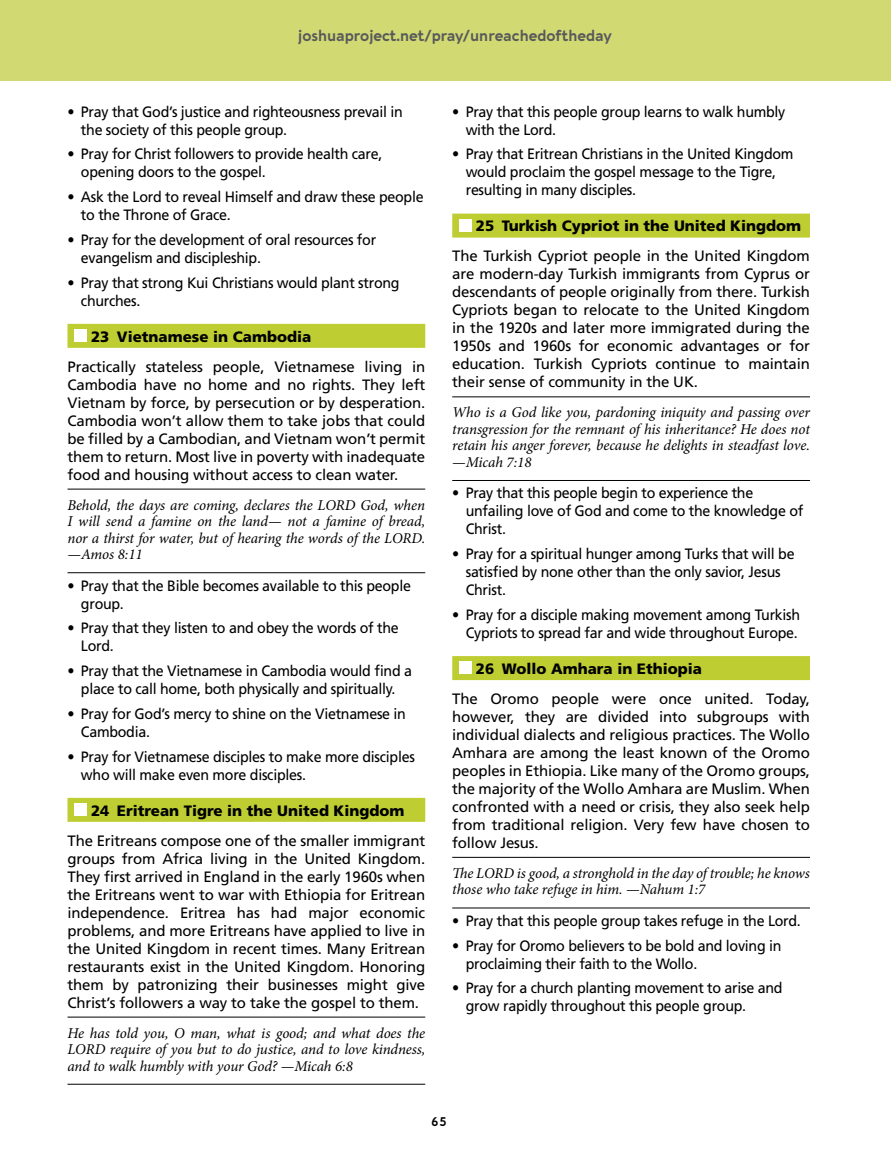
<style>
.page{position:relative;width:891px;height:1161px;background:#fff}
.page>*{position:absolute;margin:0;border:0;box-sizing:border-box;transform-origin:0 0}
.t1{font:15px/18px "Frutiger LT Std";letter-spacing:-.02em;color:#000;text-align:justify}
.t2{font:15px/18px "Frutiger LT Std";letter-spacing:-.02em;color:#000;scale:.95 1}
.t3{font:italic 15px/16.5px "Minion Pro";letter-spacing:-.01em;color:#000;text-align:justify}
.t4{font:900 15px "Frutiger LT Std";color:#000}
.t5{font:700 15px "Aquawax Pro";color:#58595b}
.t6{font:700 12px "Aquawax Pro";color:#000}
</style>
<div class="page">
<div style="left:68px;top:324px;width:357px;height:24px;background:#becd31"></div>
<hr style="left:68px;top:489px;width:357px;height:1px;background:#000">
<hr style="left:68px;top:572px;width:357px;height:1px;background:#000">
<div style="left:68px;top:798px;width:357px;height:24px;background:#becd31"></div>
<hr style="left:68px;top:1017px;width:357px;height:1px;background:#000">
<hr style="left:68px;top:1084px;width:357px;height:1px;background:#000">
<div style="left:74px;top:329px;width:13px;height:13px;background:#fff"></div>
<div style="left:74px;top:803px;width:13px;height:13px;background:#fff"></div>
<div style="left:452px;top:214px;width:358px;height:24px;background:#becd31"></div>
<hr style="left:452px;top:397px;width:358px;height:1px;background:#000">
<hr style="left:452px;top:480px;width:358px;height:1px;background:#000">
<div style="left:452px;top:656px;width:358px;height:24px;background:#becd31"></div>
<hr style="left:452px;top:857px;width:358px;height:1px;background:#000">
<hr style="left:452px;top:908px;width:358px;height:1px;background:#000">
<div style="left:459px;top:219px;width:12px;height:12px;background:#fff"></div>
<div style="left:459px;top:662px;width:12px;height:12px;background:#fff"></div>
<div style="left:0;top:0;width:891px;height:81px;background:#d1d972"></div>
<p class="t5" style="left:298px;top:24px;width:315px">joshuaproject.net/pray/unreachedoftheday</p>
<p class="t2" style="left:81px;top:102px;width:340px;text-indent:-13px">• Pray that God’s justice and righteousness prevail in the society of this people group.</p>
<p class="t2" style="left:81px;top:145px;width:319px;text-indent:-13px">• Pray for Christ followers to provide health care, opening doors to the gospel.</p>
<p class="t2" style="left:81px;top:188px;width:362px;text-indent:-13px">• Ask the Lord to reveal Himself and draw these people to the Throne of Grace.</p>
<p class="t2" style="left:81px;top:231px;width:312px;text-indent:-13px">• Pray for the development of oral resources for evangelism and discipleship.</p>
<p class="t2" style="left:81px;top:273px;width:337px;text-indent:-13px">• Pray that strong Kui Christians would plant strong churches.</p>
<p class="t4" style="left:91px;top:327px;width:222px">23 Vietnamese in Cambodia</p>
<p class="t1" style="left:67px;top:357px;width:359px">Practically stateless people, Vietnamese living in Cambodia have no home and no rights. They left Vietnam by force, by persecution or by desperation.<br>Cambodia won’t allow them to take jobs that could be filled by a Cambodian, and Vietnam won’t permit them to return. Most live in poverty with inadequate food and housing without access to clean water.</p>
<p class="t3" style="left:67px;top:496px;width:359px">Behold, the days are coming, declares the LORD God, when I will send a famine on the land— not a famine of bread, nor a thirst for water, but of hearing the words of the LORD. —Amos 8:11</p>
<p class="t2" style="left:81px;top:576px;width:349px;text-indent:-13px">• Pray that the Bible becomes available to this people group.</p>
<p class="t2" style="left:81px;top:619px;width:336px;text-indent:-13px">• Pray that they listen to and obey the words of the<br>Lord.</p>
<p class="t2" style="left:68px;top:662px;width:364px;text-align:center">• Pray that the Vietnamese in Cambodia would find a place to call home, both physically and spiritually.</p>
<p class="t2" style="left:81px;top:705px;width:344px;text-indent:-13px">• Pray for God’s mercy to shine on the Vietnamese in<br>Cambodia.</p>
<p class="t2" style="left:81px;top:747px;width:353px;text-indent:-13px">• Pray for Vietnamese disciples to make more disciples who will make even more disciples.</p>
<p class="t4" style="left:91px;top:801px;width:315px">24 Eritrean Tigre in the United Kingdom</p>
<p class="t1" style="left:67px;top:831px;width:359px">The Eritreans compose one of the smaller immigrant groups from Africa living in the United Kingdom.<br>They first arrived in England in the early 1960s when the Eritreans went to war with Ethiopia for Eritrean independence. Eritrea has had major economic problems, and more Eritreans have applied to live in the United Kingdom in recent times. Many Eritrean restaurants exist in the United Kingdom. Honoring them by patronizing their businesses might give Christ’s followers a way to take the gospel to them.</p>
<p class="t3" style="left:67px;top:1024px;width:359px">He has told you, O man, what is good; and what does the LORD require of you but to do justice, and to love kindness, and to walk humbly with your God? —Micah 6:8</p>
<p class="t2" style="left:466px;top:102px;width:338px;text-indent:-13px">• Pray that this people group learns to walk humbly with the Lord.</p>
<p class="t2" style="left:466px;top:145px;width:347px;text-indent:-13px">• Pray that Eritrean Christians in the United Kingdom would proclaim the gospel message to the Tigre, resulting in many disciples.</p>
<p class="t4" style="left:476px;top:217px;width:327px">25 Turkish Cypriot in the United Kingdom</p>
<p class="t1" style="left:452px;top:247px;width:359px">The Turkish Cypriot people in the United Kingdom are modern-day Turkish immigrants from Cyprus or descendants of people originally from there. Turkish Cypriots began to relocate to the United Kingdom in the 1920s and later more immigrated during the 1950s and 1960s for economic advantages or for education. Turkish Cypriots continue to maintain their sense of community in the UK.</p>
<p class="t3" style="left:452px;top:404px;width:359px">Who is a God like you, pardoning iniquity and passing over transgression for the remnant of his inheritance? He does not retain his anger forever, because he delights in steadfast love. —Micah 7:18</p>
<p class="t2" style="left:466px;top:484px;width:357px;text-indent:-13px">• Pray that this people begin to experience the unfailing love of God and come to the knowledge of<br>Christ.</p>
<p class="t2" style="left:466px;top:545px;width:348px;text-indent:-13px">• Pray for a spiritual hunger among Turks that will be satisfied by none other than the only savior, Jesus<br>Christ.</p>
<p class="t2" style="left:452px;top:606px;width:368px;text-align:right">• Pray for a disciple making movement among Turkish<br>Cypriots to spread far and wide throughout Europe.</p>
<p class="t4" style="left:476px;top:659px;width:228px">26 Wollo Amhara in Ethiopia</p>
<p class="t1" style="left:452px;top:690px;width:359px">The Oromo people were once united. Today, however, they are divided into subgroups with individual dialects and religious practices. The Wollo Amhara are among the least known of the Oromo peoples in Ethiopia. Like many of the Oromo groups, the majority of the Wollo Amhara are Muslim. When confronted with a need or crisis, they also seek help from traditional religion. Very few have chosen to follow Jesus.</p>
<p class="t3" style="left:452px;top:865px;width:359px">The LORD is good, a stronghold in the day of trouble; he knows those who take refuge in him. —Nahum 1:7</p>
<p class="t2" style="left:452px;top:912px;width:369px">• Pray that this people group takes refuge in the Lord.</p>
<p class="t2" style="left:466px;top:936px;width:334px;text-indent:-13px">• Pray for Oromo believers to be bold and loving in proclaiming their faith to the Wollo.</p>
<p class="t2" style="left:466px;top:979px;width:335px;text-indent:-13px">• Pray for a church planting movement to arise and grow rapidly throughout this people group.</p>
<p class="t6" style="left:431px;top:1113px;width:17px">65</p>
</div>
